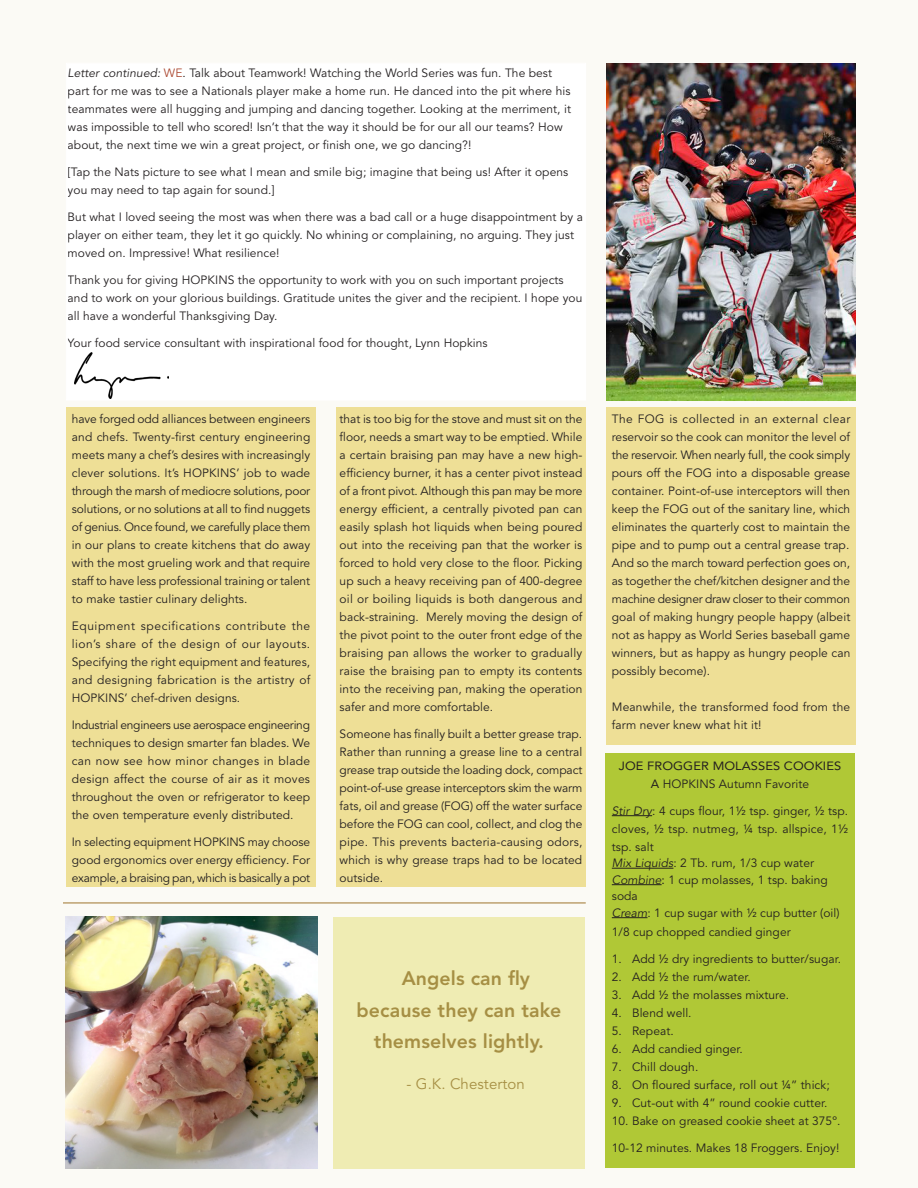
<style>
.page{position:relative;width:918px;height:1188px;background:#fbfaf5}
.page>*{position:absolute;margin:0;border:0;box-sizing:border-box;transform-origin:0 0}
.Body_Copy{font:800 19.5px "Avenir LT Std";letter-spacing:.005em;color:#a68f44}
.Body_Copy-2{font:15px "Avenir LT Std";letter-spacing:.005em;color:#a68f44}
.Document_Date_Title{font:12px/18px "Avenir LT Pro";letter-spacing:.005em;color:#231f20;text-align:justify}
.Document_Date_Title-2{font:12px/18px "Avenir LT Std";letter-spacing:.005em;color:#231f20}
.Document_Date_Title-3{font:11.85px "Avenir LT Pro";letter-spacing:.005em;color:#231f20;scale:1.08 1}
.s1{font-family:"Avenir LT Pro";font-style:italic}
.s2{color:#ac4a33}
.s3{font-style:inherit}
.s4{font-family:"Avenir LT Pro"}
</style>
<div class="page">
<hr style="left:63px;top:903px;width:523px;height:1px;background:#9e742d">
<div style="left:333px;top:917px;width:252px;height:252px;background:#efecb3"></div>
<img style="left:66px;top:916px;width:252px;height:252px">
<img style="left:606px;top:63px;width:250px;height:337px">
<div style="left:66px;top:407px;width:250px;height:480px;background:#eedf96"></div>
<div style="left:336px;top:407px;width:250px;height:480px;background:#eedf96"></div>
<div style="left:606px;top:407px;width:250px;height:338px;background:#eedf96"></div>
<img style="left:74px;top:352px;width:94px;height:47px">
<div style="left:605px;top:753px;width:250px;height:415px;background:#b0c836"></div>
<hr style="left:612px;top:815px;width:40px;height:1px;background:#231f20">
<hr style="left:612px;top:868px;width:61px;height:1px;background:#231f20">
<hr style="left:612px;top:884px;width:50px;height:1px;background:#231f20">
<hr style="left:612px;top:917px;width:35px;height:1px;background:#231f20">
<p class="Document_Date_Title-2" style="left:68px;top:64px;width:505px"><span class="s1">Letter continued:</span> <span class="s2">WE</span>. Talk about Teamwork! Watching the World Series was fun. The best part for me was to see a Nationals player make a home run. He danced into the pit where his teammates were all hugging and jumping and dancing together. Looking at the merriment, it was impossible to tell who scored! Isn’t that the way it should be for our all our teams? How about, the next time we win a great project, or finish one, we go dancing?!</p>
<p class="Document_Date_Title-2" style="left:68px;top:163px;width:502px">[Tap the Nats picture to see what I mean and smile big; imagine that being us! After it opens you may need to tap again for sound.]</p>
<p class="Document_Date_Title-2" style="left:68px;top:208px;width:517px">But what I loved seeing the most was when there was a bad call or a huge disappointment by a player on either team, they let it go quickly. No whining or complaining, no arguing. They just moved on. Impressive! What resilience!</p>
<p class="Document_Date_Title-2" style="left:68px;top:271px;width:516px">Thank you for giving HOPKINS the opportunity to work with you on such important projects and to work on your glorious buildings. Gratitude unites the giver and the recipient. I hope you all have a wonderful Thanksgiving Day.</p>
<p class="Document_Date_Title-2" style="left:68px;top:334px;width:422px">Your food service consultant with inspirational food for thought, Lynn Hopkins</p>
<p class="Document_Date_Title" style="left:72px;top:410px;width:240px">have forged odd alliances between engineers and chefs. Twenty-first century engineering meets many a chef’s desires with increasingly clever solutions. It’s HOPKINS’ job to wade through the marsh of mediocre solutions, poor solutions, or no solutions at all to find nuggets of genius. Once found, we carefully place them in our plans to create kitchens that do away with the most grueling work and that require staff to have less professional training or talent to make tastier culinary delights.</p>
<p class="Document_Date_Title" style="left:72px;top:617px;width:240px">Equipment specifications contribute the lion’s share of the design of our layouts.<br>Specifying the right equipment and features, and designing fabrication is the artistry of HOPKINS’ chef-driven designs.</p>
<p class="Document_Date_Title" style="left:72px;top:716px;width:240px">Industrial engineers use aerospace engineering techniques to design smarter fan blades. We can now see how minor changes in blade design affect the course of air as it moves throughout the oven or refrigerator to keep the oven temperature evenly distributed.</p>
<p class="Document_Date_Title" style="left:72px;top:833px;width:240px">In selecting equipment HOPKINS may choose good ergonomics over energy efficiency. For example, a braising pan, which is basically a pot</p>
<p class="Document_Date_Title" style="left:340px;top:410px;width:244px">that is too big for the stove and must sit on the floor, needs a smart way to be emptied. While a certain braising pan may have a new high&shy;efficiency burner, it has a center pivot instead of a front pivot. Although this pan may be more energy efficient, a centrally pivoted pan can easily splash hot liquids when being poured out into the receiving pan that the worker is forced to hold very close to the floor. Picking up such a heavy receiving pan of 400-degree oil or boiling liquids is both dangerous and back-straining. Merely moving the design of the pivot point to the outer front edge of the braising pan allows the worker to gradually raise the braising pan to empty its contents into the receiving pan, making the operation safer and more comfortable.</p>
<p class="Document_Date_Title" style="left:340px;top:725px;width:244px">Someone has finally built a better grease trap.<br>Rather than running a grease line to a central grease trap outside the loading dock, compact point-of-use grease interceptors skim the warm fats, oil and grease (FOG) off the water surface before the FOG can cool, collect, and clog the pipe. This prevents bacteria-causing odors, which is why grease traps had to be located outside.</p>
<p class="Body_Copy" style="left:402px;top:967px;width:130px">Angels can fly</p>
<p class="Body_Copy" style="left:357px;top:999px;width:206px">because they can take</p>
<p class="Body_Copy" style="left:374px;top:1030px;width:172px">themselves lightly.</p>
<p class="Body_Copy-2" style="left:407px;top:1075px;width:120px">- G.K. Chesterton</p>
<p class="Document_Date_Title" style="left:612px;top:410px;width:240px">The FOG is collected in an external clear reservoir so the cook can monitor the level of the reservoir. When nearly full, the cook simply pours off the FOG into a disposable grease container. Point-of-use interceptors will then keep the FOG out of the sanitary line, which eliminates the quarterly cost to maintain the pipe and to pump out a central grease trap.</p>
<p class="Document_Date_Title" style="left:612px;top:554px;width:240px">And so the march toward perfection goes on, as together the chef/kitchen designer and the machine designer draw closer to their common goal of making hungry people happy (albeit not as happy as World Series baseball game winners, but as happy as hungry people can possibly become).</p>
<p class="Document_Date_Title" style="left:612px;top:698px;width:240px">Meanwhile, the transformed food from the farm never knew what hit it!</p>
<p class="Document_Date_Title-3" style="left:619px;top:758px;width:208px">JOE FROGGER MOLASSES COOKIES</p>
<p class="Document_Date_Title" style="left:651px;top:775px;width:160px"><span class="s3">A</span> HOPKINS Autumn Favorite</p>
<p class="Document_Date_Title-2" style="left:612px;top:802px;width:238px;text-align:justify"><span class="s1">Stir Dry</span>: 4 cups flour, 1½ tsp. ginger, ½ tsp. cloves, ½ tsp. nutmeg, ¼ tsp. allspice, 1½ tsp. salt</p>
<p class="Document_Date_Title-2" style="left:612px;top:854px;width:204px"><span class="s1">Mix Liquids</span>: 2 Tb. rum, 1/3 cup water</p>
<p class="Document_Date_Title-2" style="left:612px;top:871px;width:218px;line-height:16.5px"><span class="s1">Combine</span><span class="s4">:</span> 1 cup molasses, 1 tsp. baking soda</p>
<p class="Document_Date_Title-2" style="left:612px;top:904px;width:229px"><span class="s1">Cream</span><span class="s4">:</span> 1 cup sugar with ½ cup butter (oil)</p>
<p class="Document_Date_Title-2" style="left:612px;top:923px;width:180px">1/8 cup chopped candied ginger</p>
<p class="Document_Date_Title-2" style="left:612px;top:950px;width:231px">1. Add ½ dry ingredients to butter/sugar.</p>
<p class="Document_Date_Title-2" style="left:612px;top:968px;width:140px">2. Add ½ the rum/water.</p>
<p class="Document_Date_Title-2" style="left:612px;top:986px;width:179px">3. Add ½ the molasses mixture.</p>
<p class="Document_Date_Title-2" style="left:612px;top:1004px;width:81px">4. Blend well.</p>
<p class="Document_Date_Title-2" style="left:612px;top:1022px;width:64px">5. Repeat.</p>
<p class="Document_Date_Title-2" style="left:612px;top:1040px;width:133px">6. Add candied ginger.</p>
<p class="Document_Date_Title-2" style="left:612px;top:1058px;width:88px">7. Chill dough.</p>
<p class="Document_Date_Title-2" style="left:612px;top:1076px;width:219px">8. On floured surface, roll out ¼” thick;</p>
<p class="Document_Date_Title-2" style="left:612px;top:1094px;width:217px">9. Cut-out with 4” round cookie cutter.</p>
<p class="Document_Date_Title-2" style="left:612px;top:1112px;width:230px">10. Bake on greased cookie sheet at 375o.</p>
<p class="Document_Date_Title-2" style="left:612px;top:1139px;width:229px">10-12 minutes. Makes 18 Froggers. Enjoy!</p>
</div>
